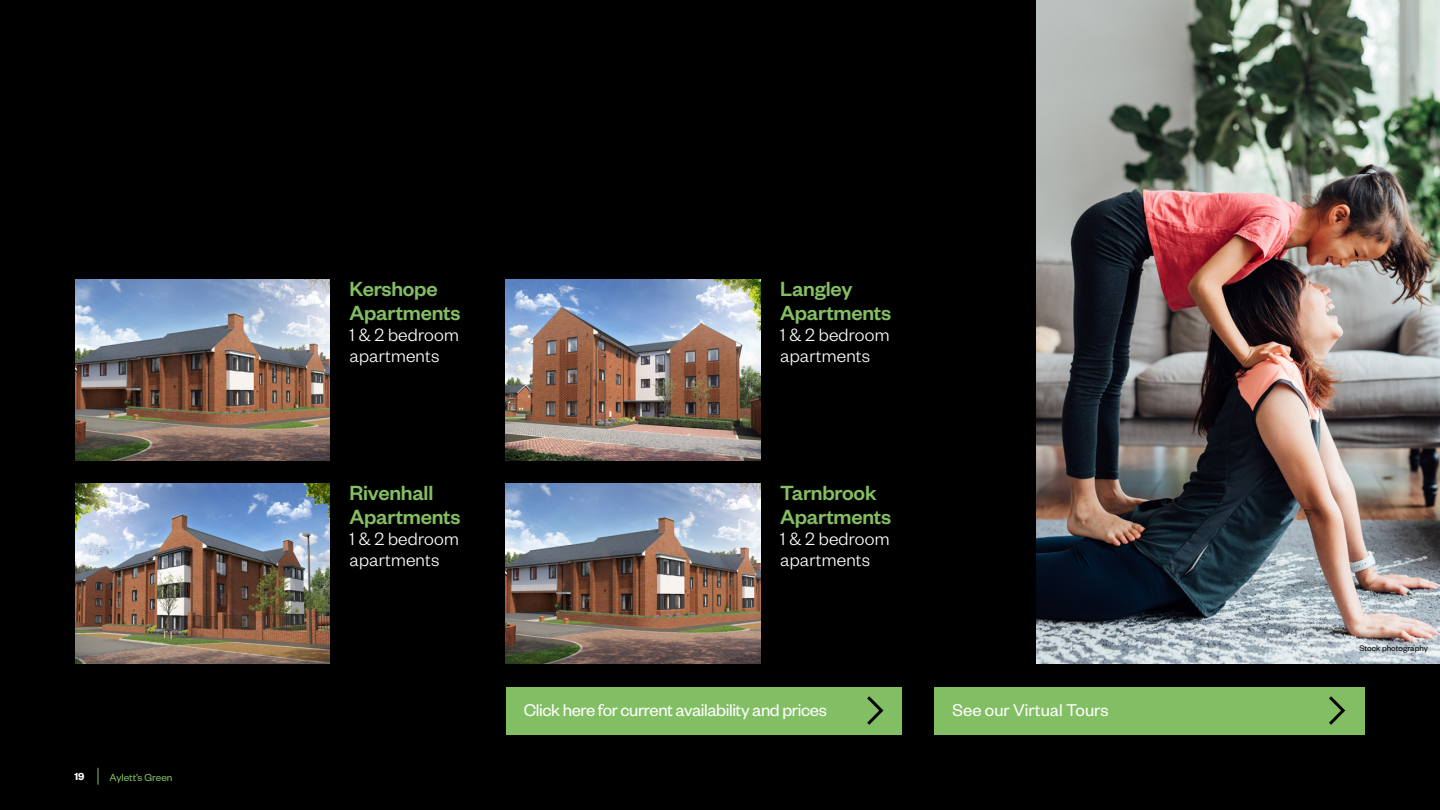
<style>
.page{position:relative;width:1440px;height:810px;background:#000}
.page>*{position:absolute;margin:0;border:0;box-sizing:border-box;transform-origin:0 0}
.t1{font:22.5px/24px "Founders Grotesk Med";letter-spacing:-.01em;color:#84bf63}
.t2{font:300 19.5px/21px "Founders Grotesk";letter-spacing:.01em;color:#fff}
.t3{font:18.75px "Founders Grotesk";letter-spacing:-.02em;color:#fff}
.t4{font:18.75px "Founders Grotesk";color:#fff}
.t5{font:11.25px "Founders Grotesk";color:#84bf63}
.t6{font:11.25px "Founders Grotesk Sm Bd";color:#fff}
.t7{font:9px "Founders Grotesk";color:#000}
</style>
<div class="page">
<svg style="left:98px;top:768px;width:1px;height:17px"></svg>
<div style="left:506px;top:687px;width:396px;height:48px;background:#82be64"></div>
<svg style="left:867px;top:696px;width:17px;height:29px"></svg>
<div style="left:935px;top:687px;width:430px;height:48px;background:#82be64"></div>
<svg style="left:1329px;top:696px;width:17px;height:29px"></svg>
<img style="left:75px;top:279px;width:255px;height:181px">
<img style="left:506px;top:483px;width:255px;height:181px">
<img style="left:506px;top:279px;width:255px;height:181px">
<img style="left:75px;top:483px;width:255px;height:181px">
<img style="left:1037px;top:0;width:403px;height:664px">
<p class="t6" style="left:74px;top:770px;width:12px">19</p>
<p class="t5" style="left:110px;top:770px;width:64px">Aylett’s Green</p>
<p class="t1" style="left:350px;top:276px;width:112px">Kershope<br>Apartments</p>
<p class="t2" style="left:350px;top:324px;width:111px">1 &amp; 2 bedroom apartments</p>
<p class="t1" style="left:350px;top:480px;width:112px">Rivenhall<br>Apartments</p>
<p class="t2" style="left:350px;top:528px;width:111px">1 &amp; 2 bedroom apartments</p>
<p class="t1" style="left:780px;top:276px;width:112px">Langley<br>Apartments</p>
<p class="t2" style="left:780px;top:324px;width:111px">1 &amp; 2 bedroom apartments</p>
<p class="t1" style="left:780px;top:480px;width:112px">Tarnbrook<br>Apartments</p>
<p class="t2" style="left:780px;top:528px;width:111px">1 &amp; 2 bedroom apartments</p>
<p class="t3" style="left:524px;top:699px;width:305px">Click here for current availability and prices</p>
<p class="t4" style="left:953px;top:699px;width:157px">See our Virtual Tours</p>
<p class="t7" style="left:1359px;top:643px;width:70px">Stock photography</p>
</div>
